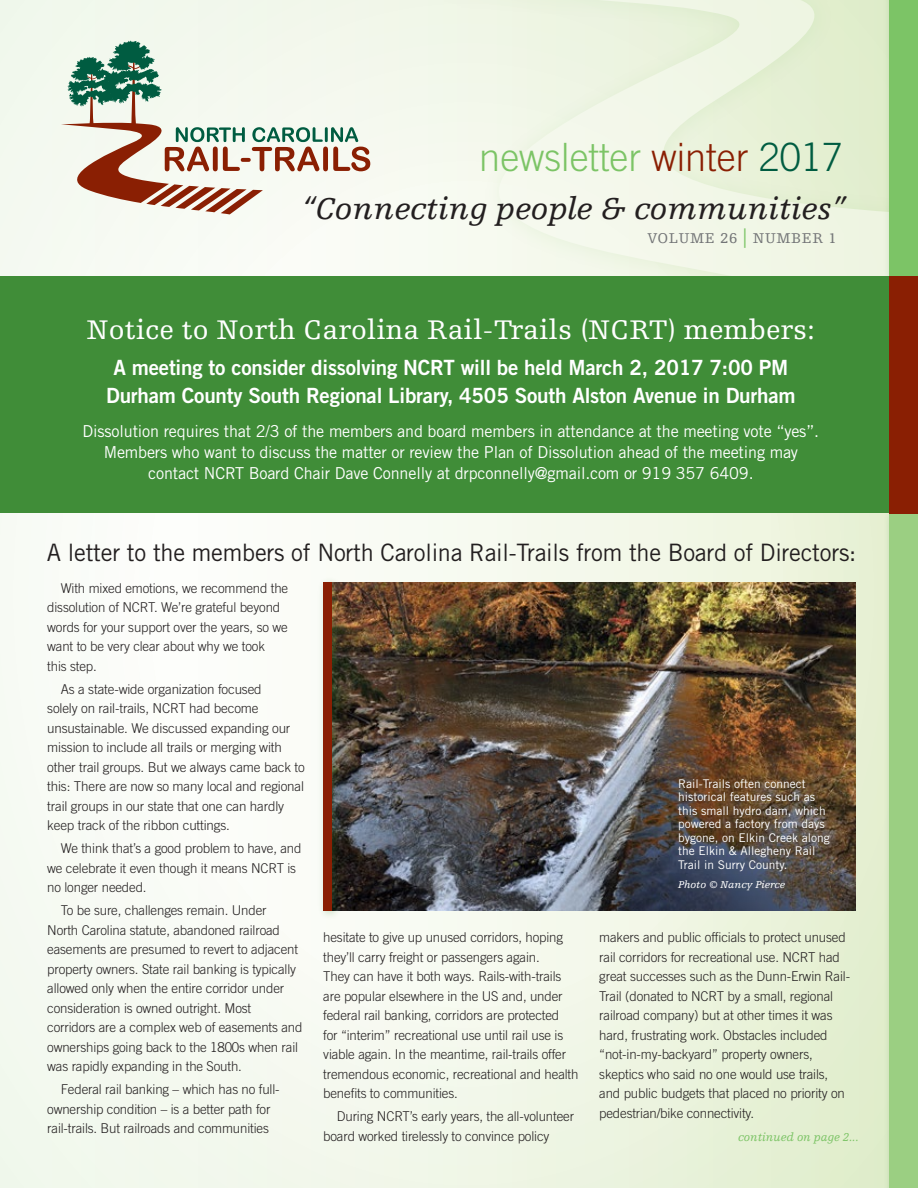
<style>
.page{position:relative;width:918px;height:1188px;background:#fff}
.page>*{position:absolute;margin:0;border:0;box-sizing:border-box;transform-origin:0 0}
.t1{font:300 39px "Trade Gothic";color:#7cc466}
.t2{font:italic 31.8px "Egyptienne F";color:#231f20}
.t3{font:28.5px "Egyptienne F";color:#fff}
.t4{font:24px "Trade Gothic";letter-spacing:-.01em;color:#231f20}
.t5{font:21px/27.8px "Trade Gothic Bold Two";letter-spacing:-.01em;color:#fff;text-align:center}
.t6{font:16.5px/21px "Trade Gothic";letter-spacing:-.01em;color:#fff;text-align:center}
.t7{font:15px "Egyptienne F";letter-spacing:.04em;color:#737577}
.t8{font:300 13.5px/19.5px "Trade Gothic";letter-spacing:-.01em;color:#231f20}
.t9{font:12px/13.5px "Trade Gothic";color:#fff}
.t10{font:italic 12px "Egyptienne F";letter-spacing:-.005em;color:#7cc466;scale:.95 1}
.t11{font:italic 10.5px "Egyptienne F";color:#fff}
.s1{color:#8a1f03}
.s2{color:#005c41}
.s3{font-size:19.5px;color:#7cc466}
</style>
<div class="page">
<div style="left:0;top:0;width:918px;height:1188px;background:linear-gradient(to right,#fcfdfc,#e6f0d5)"></div>
<svg style="left:432px;top:0;width:451px;height:276px;background:#edf4e2"></svg>
<img style="left:342px;top:582px;width:514px;height:328px">
<div style="left:0;top:276px;width:918px;height:237px;background:#408d38"></div>
<svg style="left:61px;top:40px;width:309px;height:174px"></svg>
<div style="left:883px;top:0;width:35px;height:286px;background:#408d38;opacity:.32"></div>
<div style="left:889px;top:0;width:29px;height:276px;background:#7cc466"></div>
<div style="left:317px;top:576px;width:25px;height:344px;background:#408d38;opacity:.32"></div>
<div style="left:323px;top:582px;width:9px;height:328px;background:#8a1f03"></div>
<div style="left:883px;top:507px;width:35px;height:681px;background:#dceac8"></div>
<div style="left:889px;top:513px;width:29px;height:675px;background:#9bcf82"></div>
<div style="left:889px;top:276px;width:29px;height:238px;background:#8a1f03"></div>
<h1 class="t1" style="left:479px;top:134px;width:365px">newsletter <span class="s1">winter</span> <span class="s2">2017</span></h1>
<h2 class="t2" style="left:302px;top:191px;width:545px">“Connecting people &amp; communities”</h2>
<p class="t7" style="left:648px;top:230px;width:191px">VOLUME 26 <span class="s3">|</span> NUMBER 1</p>
<h3 class="t3" style="left:87px;top:314px;width:730px">Notice to North Carolina Rail-Trails (NCRT) members:</h3>
<h3 class="t5" style="left:106px;top:353px;width:691px">A meeting to consider dissolving NCRT will be held March 2, 2017 7:00 PM<br>Durham County South Regional Library, 4505 South Alston Avenue in Durham</h3>
<p class="t6" style="left:83px;top:421px;width:738px">Dissolution requires that 2/3 of the members and board members in attendance at the meeting vote “yes”.<br>Members who want to discuss the matter or review the Plan of Dissolution ahead of the meeting may contact NCRT Board Chair Dave Connelly at drpconnelly@gmail.com or 919 357 6409.</p>
<h3 class="t4" style="left:47px;top:538px;width:811px">A letter to the members of North Carolina Rail-Trails from the Board of Directors:</h3>
<p class="t8" style="left:47px;top:578px;width:243px;text-indent:14px">With mixed emotions, we recommend the dissolution of NCRT. We’re grateful beyond words for your support over the years, so we want to be very clear about why we took<br>this step.</p>
<p class="t8" style="left:47px;top:679px;width:259px;text-indent:13px">As a state-wide organization focused<br>solely on rail-trails, NCRT had become unsustainable. We discussed expanding our mission to include all trails or merging with other trail groups. But we always came back to this: There are now so many local and regional trail groups in our state that one can hardly keep track of the ribbon cuttings.</p>
<p class="t8" style="left:47px;top:839px;width:256px;text-indent:13px">We think that’s a good problem to have, and we celebrate it even though it means NCRT is no longer needed.</p>
<p class="t8" style="left:47px;top:901px;width:257px;text-indent:13px">To be sure, challenges remain. Under<br>North Carolina statute, abandoned railroad easements are presumed to revert to adjacent property owners. State rail banking is typically allowed only when the entire corridor under consideration is owned outright. Most corridors are a complex web of easements and ownerships going back to the 1800s when rail was rapidly expanding in the South.</p>
<p class="t8" style="left:47px;top:1080px;width:234px;text-indent:13px">Federal rail banking – which has no full&shy;ownership condition – is a better path for rail-trails. But railroads and communities</p>
<p class="t8" style="left:323px;top:927px;width:257px">hesitate to give up unused corridors, hoping they’ll carry freight or passengers again.<br>They can have it both ways. Rails-with-trails are popular elsewhere in the US and, under federal rail banking, corridors are protected<br>for “interim” recreational use until rail use is viable again. In the meantime, rail-trails offer tremendous economic, recreational and health benefits to communities.</p>
<p class="t8" style="left:323px;top:1106px;width:252px;text-indent:13px">During NCRT’s early years, the all-volunteer board worked tirelessly to convince policy</p>
<p class="t9" style="left:678px;top:777px;width:153px">Rail-Trails often connect historical features such as this small hydro dam, which powered a factory from days bygone, on Elkin Creek along the Elkin &amp; Allegheny Rail<br>Trail in Surry County.</p>
<p class="t11" style="left:678px;top:879px;width:108px">Photo © Nancy Pierce</p>
<p class="t8" style="left:599px;top:927px;width:252px">makers and public officials to protect unused rail corridors for recreational use. NCRT had great successes such as the Dunn-Erwin Rail-Trail (donated to NCRT by a small, regional railroad company) but at other times it was hard, frustrating work. Obstacles included “not-in-my-backyard” property owners, skeptics who said no one would use trails, and public budgets that placed no priority on pedestrian/bike connectivity.</p>
<p class="t10" style="left:738px;top:1130px;width:128px">continued on page 2...</p>
</div>
